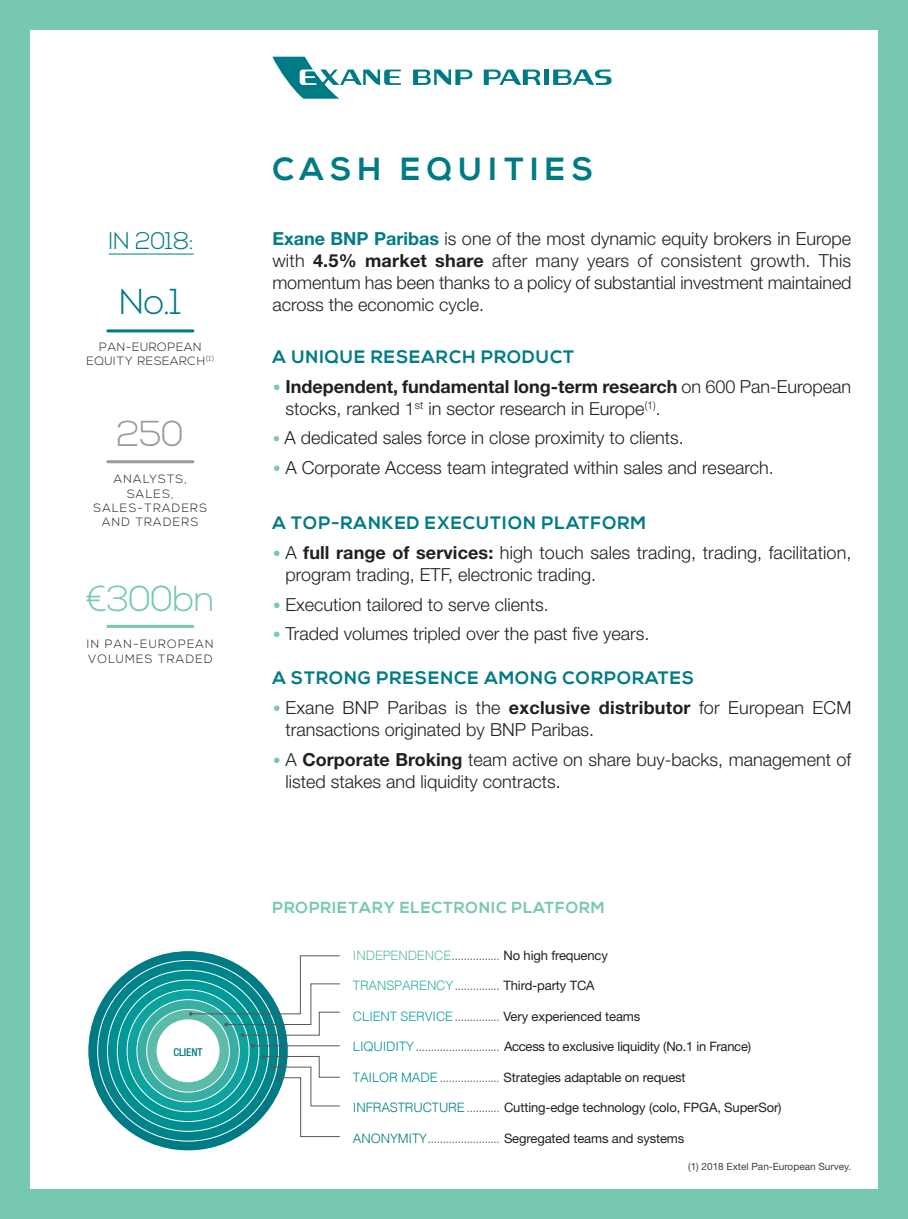
<style>
.page{position:relative;width:908px;height:1219px;background:#fff}
.page>*{position:absolute;margin:0;border:0;box-sizing:border-box;transform-origin:0 0}
.t1{font:300 36px "Nexa";letter-spacing:-.025em;color:#76c9b0}
.t2{font:300 36px "Nexa";color:#007b85}
.t3{font:300 36px "Nexa";color:#989e9d}
.t4{font:700 32px "Nexa";letter-spacing:.2em;color:#007b85}
.t5{font:300 24px "Nexa";letter-spacing:-.025em;color:#007b85}
.t6{font:300 18px/22px "Helvetica Neue";color:#231f20}
.t7{font:700 18px "Nexa";letter-spacing:.05em;color:#007b85}
.t8{font:700 16px "Nexa";letter-spacing:.05em;color:#76c9b0}
.t9{font:13px "Helvetica Neue";letter-spacing:-.01em;color:#231f20}
.t10{font:300 condensed 13px "Helvetica Neue";color:#3e3e3f}
.t11{font:300 12px/14.4px "Nexa";letter-spacing:.1em;color:#231f20}
.t12{font:300 12px/14.4px "Nexa";letter-spacing:.05em;color:#231f20;text-align:center}
.t13{font:500 condensed 10.8px "Helvetica Neue";color:#007b85}
.t14{font:10px "Helvetica Neue";color:#3f3f40}
.s1{font-weight:700;color:#007b85}
.s2{font-weight:700}
.s3{font-family:"DIN";font-weight:500;font-size:17px;color:#76c9b0}
.s4{font-family:"DIN";font-weight:500;font-size:16px;color:#76c9b0}
.s5{font-family:"Helvetica";font-stretch:normal;color:#5dbca9}
.s6{font-weight:400;font-stretch:normal;color:#231f20}
.s7{font-family:"Helvetica";font-stretch:normal;color:#39aea3}
.s8{font-family:"Helvetica";font-weight:300;color:#0ea39e}
.s9{font-weight:300;font-stretch:condensed;color:#3e3e3f}
.s10{font-family:"Helvetica";font-weight:300;color:#009996}
.s11{font-family:"Helvetica";font-weight:300;color:#008f91}
.s12{font-family:"Helvetica";font-weight:300;color:#00848a}
.s13{font-family:"Helvetica";font-weight:300;color:#007b85}
</style>
<div class="page">
<div style="left:0;top:0;width:907px;height:1219px;border:30px solid #76c9b0"></div>
<hr style="left:108px;top:460px;width:85px;height:3px;background:#989e9d">
<hr style="left:108px;top:329px;width:85px;height:3px;background:#007b85">
<hr style="left:108px;top:625px;width:85px;height:3px;background:#76c9b0">
<svg style="left:88px;top:951px;width:200px;height:200px;background:#1a8891"></svg>
<svg style="left:98px;top:960px;width:180px;height:181px;background:#168e94"></svg>
<svg style="left:107px;top:970px;width:161px;height:161px;background:#1b9a9c"></svg>
<svg style="left:117px;top:980px;width:142px;height:141px;background:#17a29f"></svg>
<svg style="left:127px;top:990px;width:122px;height:122px;background:#29ada8"></svg>
<svg style="left:137px;top:1000px;width:102px;height:102px;background:#4eb6ac"></svg>
<div style="left:147px;top:1009px;width:82px;height:83px;background:#5dbca9;border-radius:50%"></div>
<div style="left:156px;top:1019px;width:63px;height:63px;background:#fff;border-radius:50%"></div>
<svg style="left:189px;top:955px;width:151px;height:82px"></svg>
<hr style="left:253px;top:1045px;width:86px;height:1px;background:#57585a">
<svg style="left:251px;top:1044px;width:4px;height:4px"></svg>
<svg style="left:261px;top:1055px;width:79px;height:82px"></svg>
<hr style="left:544px;top:70px;width:4px;height:15px;background:#007b85">
<svg style="left:413px;top:70px;width:59px;height:15px"></svg>
<svg style="left:483px;top:70px;width:57px;height:15px"></svg>
<svg style="left:272px;top:57px;width:128px;height:42px"></svg>
<svg style="left:553px;top:70px;width:58px;height:15px"></svg>
<hr style="left:108px;top:254px;width:86px;height:1px;background:#007b85">
<h3 class="t5" style="left:108px;top:227px;width:87px">IN 2018:</h3>
<h1 class="t2" style="left:119px;top:281px;width:64px">No.1</h1>
<p class="t12" style="left:86px;top:340px;width:129px">PAN-EUROPEAN<br>EQUITY RESEARCH<sup>(1)</sup></p>
<h1 class="t3" style="left:117px;top:413px;width:69px">250</h1>
<p class="t11" style="left:93px;top:472px;width:115px;text-align:center">ANALYSTS,<br>SALES,<br>SALES-TRADERS<br>AND TRADERS</p>
<h1 class="t1" style="left:86px;top:578px;width:130px">€300bn</h1>
<p class="t11" style="left:87px;top:638px;width:128px">IN PAN-EUROPEAN<br>VOLUMES TRADED</p>
<p class="t13" style="left:173px;top:1046px;width:31px">CLIENT</p>
<h2 class="t4" style="left:272px;top:151px;width:322px">CASH EQUITIES</h2>
<p class="t6" style="left:272px;top:227px;width:580px;text-align:justify"><span class="s1">Exane BNP Paribas</span> is one of the most dynamic equity brokers in Europe with <span class="s2">4.5% market share</span> after many years of consistent growth. This momentum has been thanks to a policy of substantial investment maintained across the economic cycle.</p>
<p class="t7" style="left:272px;top:346px;width:303px">A UNIQUE RESEARCH PRODUCT</p>
<p class="t6" style="left:285px;top:375px;width:567px;text-indent:-13px"><span class="s3">•</span> <span class="s2">Independent, fundamental long-term research</span> on 600 Pan-European stocks, ranked 1<sup>st</sup> in sector research in Europe<sup>(1)</sup>.</p>
<p class="t6" style="left:272px;top:426px;width:413px"><span class="s4">•</span> A dedicated sales force in close proximity to clients.</p>
<p class="t6" style="left:272px;top:456px;width:502px"><span class="s3">•</span> A Corporate Access team integrated within sales and research.</p>
<p class="t7" style="left:272px;top:513px;width:375px">A TOP-RANKED EXECUTION PLATFORM</p>
<p class="t6" style="left:285px;top:541px;width:567px;text-indent:-13px"><span class="s3">•</span> A <span class="s2">full range of services:</span> high touch sales trading, trading, facilitation, program trading, ETF, electronic trading.</p>
<p class="t6" style="left:272px;top:593px;width:278px"><span class="s3">•</span> Execution tailored to serve clients.</p>
<p class="t6" style="left:272px;top:622px;width:378px"><span class="s3">•</span> Traded volumes tripled over the past five years.</p>
<p class="t7" style="left:272px;top:668px;width:423px">A STRONG PRESENCE AMONG CORPORATES</p>
<p class="t6" style="left:285px;top:696px;width:567px;text-indent:-13px"><span class="s3">•</span> Exane BNP Paribas is the <span class="s2">exclusive distributor</span> for European ECM transactions originated by BNP Paribas.</p>
<p class="t6" style="left:285px;top:748px;width:567px;text-indent:-13px"><span class="s3">•</span> A <span class="s2">Corporate Broking</span> team active on share buy-backs, management of listed stakes and liquidity contracts.</p>
<p class="t8" style="left:272px;top:899px;width:333px">PROPRIETARY ELECTRONIC PLATFORM</p>
<p class="t10" style="left:353px;top:948px;width:256px"><span class="s5">INDEPENDENCE</span> ................ <span class="s6">No high frequency</span></p>
<p class="t10" style="left:353px;top:978px;width:243px"><span class="s7">TRANSPARENCY</span> ............... <span class="s6">Third-party TCA</span></p>
<p class="t9" style="left:353px;top:1008px;width:289px"><span class="s8">CLIENT SERVICE</span> <span class="s9">...............</span> Very experienced teams</p>
<p class="t9" style="left:353px;top:1039px;width:399px"><span class="s10">LIQUIDITY</span> <span class="s9">............................</span> Access to exclusive liquidity (No.1 in France)</p>
<p class="t9" style="left:353px;top:1069px;width:334px"><span class="s11">TAILOR MADE</span> <span class="s9">....................</span> Strategies adaptable on request</p>
<p class="t9" style="left:353px;top:1100px;width:430px"><span class="s12">INFRASTRUCTURE</span> <span class="s9">...........</span> Cutting-edge technology (colo, FPGA, SuperSor)</p>
<p class="t9" style="left:353px;top:1130px;width:333px"><span class="s13">ANONYMITY</span> <span class="s9">........................</span> Segregated teams and systems</p>
<p class="t14" style="left:687px;top:1161px;width:165px">(1) 2018 Extel Pan-European Survey.</p>
</div>
